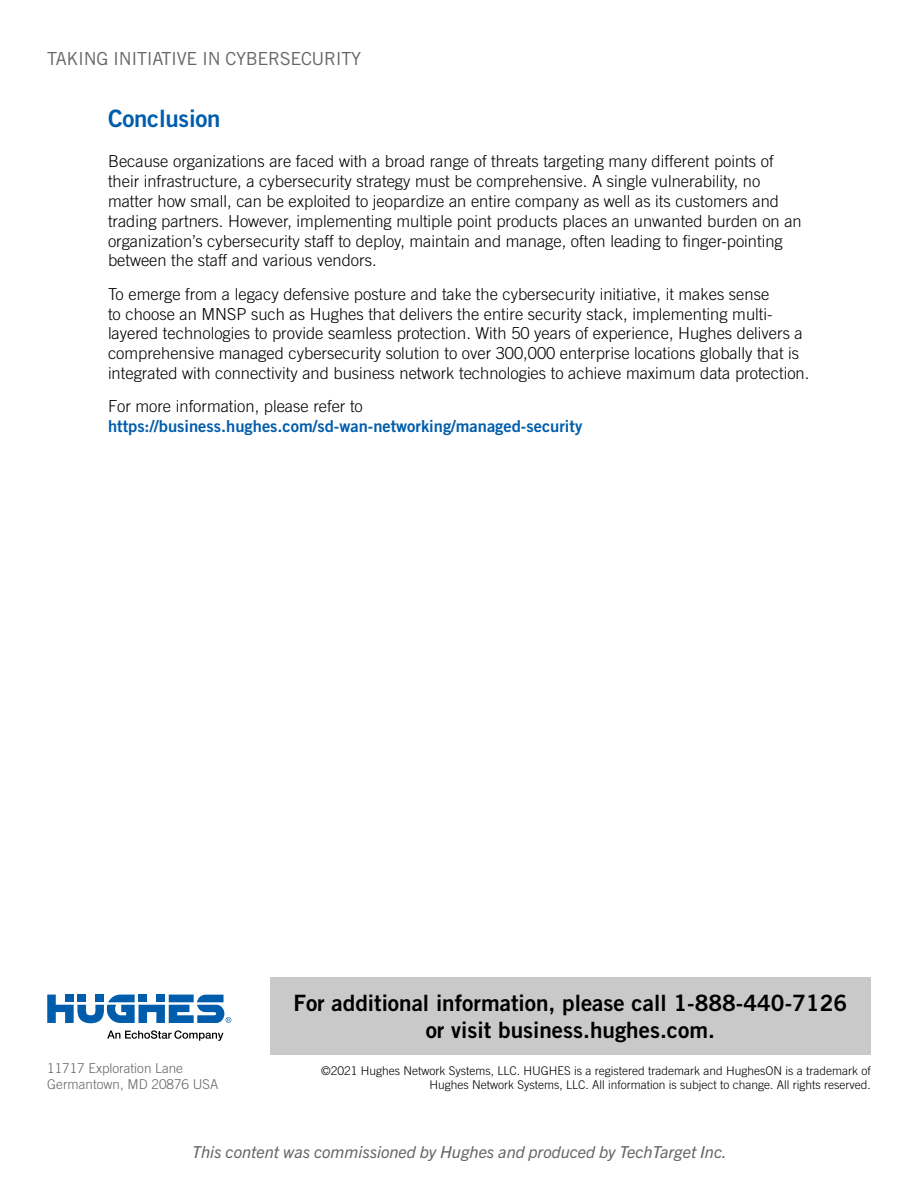
<style>
.page{position:relative;width:918px;height:1188px;background:#fff}
.page>*{position:absolute;margin:0;border:0;box-sizing:border-box;transform-origin:0 0}
.t1{font:24px "Trade Gothic Bold Two";letter-spacing:-.01em;color:#005dac}
.t2{font:22.5px/27px "Trade Gothic Bold Two";color:#000;text-align:center}
.t3{font:18px "Trade Gothic";letter-spacing:-.02em;color:#666}
.t4{font:300 16.5px/19.8px "Trade Gothic";color:#000}
.t5{font:16.5px "Trade Gothic Bold Two";color:#005dac}
.t6{font:italic 16.5px "Trade Gothic Next LT Pro";color:#666}
.t7{font:300 13.5px/16.2px "Trade Gothic";color:#666}
.t8{font:300 12px/14.4px "Trade Gothic";color:#000;text-align:right}
</style>
<div class="page">
<svg style="left:47px;top:995px;width:184px;height:28px"></svg>
<svg style="left:107px;top:1030px;width:116px;height:11px"></svg>
<div style="left:270px;top:977px;width:601px;height:78px;background:#c9c9c9"></div>
<p class="t3" style="left:47px;top:47px;width:315px">TAKING INITIATIVE IN CYBERSECURITY</p>
<h1 class="t1" style="left:108px;top:104px;width:114px">Conclusion</h1>
<p class="t4" style="left:108px;top:152px;width:695px">Because organizations are faced with a broad range of threats targeting many different points of their infrastructure, a cybersecurity strategy must be comprehensive. A single vulnerability, no matter how small, can be exploited to jeopardize an entire company as well as its customers and trading partners. However, implementing multiple point products places an unwanted burden on an organization’s cybersecurity staff to deploy, maintain and manage, often leading to finger-pointing between the staff and various vendors.</p>
<p class="t4" style="left:108px;top:284px;width:703px">To emerge from a legacy defensive posture and take the cybersecurity initiative, it makes sense<br>to choose an MNSP such as Hughes that delivers the entire security stack, implementing multi&shy;layered technologies to provide seamless protection. With 50 years of experience, Hughes delivers a comprehensive managed cybersecurity solution to over 300,000 enterprise locations globally that is integrated with connectivity and business network technologies to achieve maximum data protection.</p>
<p class="t4" style="left:108px;top:396px;width:256px">For more information, please refer to</p>
<p class="t5" style="left:108px;top:416px;width:476px">https://business.hughes.com/sd-wan-networking/managed-security</p>
<p class="t7" style="left:47px;top:1060px;width:173px">11717 Exploration Lane<br>Germantown, MD 20876 USA</p>
<h2 class="t2" style="left:294px;top:989px;width:555px">For additional information, please call 1-888-440-7126 or visit business.hughes.com.</h2>
<p class="t8" style="left:321px;top:1063px;width:551px">©2021 Hughes Network Systems, LLC. HUGHES is a registered trademark and HughesON is a trademark of<br>Hughes Network Systems, LLC. All information is subject to change. All rights reserved.</p>
<p class="t6" style="left:192px;top:1140px;width:536px">This content was commissioned by Hughes and produced by TechTarget Inc.</p>
</div>
